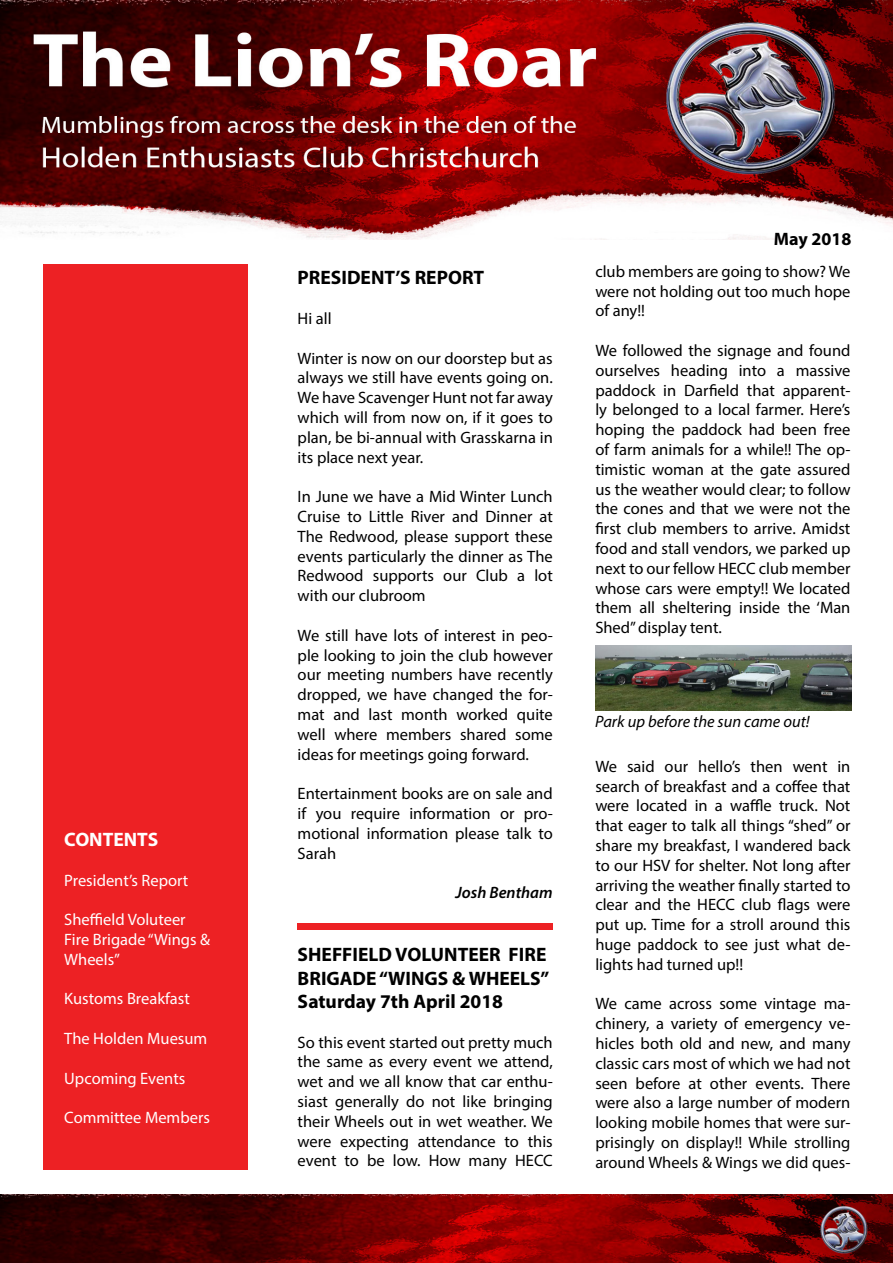
<style>
.page{position:relative;width:893px;height:1263px;background:#fff}
.page>*{position:absolute;margin:0;border:0;box-sizing:border-box;transform-origin:0 0}
.t1{font:700 19.5px/23.4px "Myriad Pro";color:#000}
.t2{font:700 19.5px "Myriad Pro";color:#fff}
.t3{font:700 18px "Myriad Pro";color:#000}
.t4{font:16.5px/19.8px "Myriad Pro";color:#000;text-align:justify}
.t5{font:16.5px/19.8px "Myriad Pro";color:#fff}
.t6{font:italic 16.5px "Myriad Pro";color:#000}
.t7{font:italic 600 16.5px "Myriad Pro";color:#000}
</style>
<div class="page">
<img style="left:0;top:1194px;width:893px;height:69px">
<img style="left:0;top:0;width:893px;height:239px">
<div style="left:43px;top:264px;width:205px;height:906px;background:#ed2124"></div>
<div style="left:298px;top:923px;width:255px;height:6px;background:#ed2124"></div>
<img style="left:595px;top:646px;width:256px;height:64px">
<p class="t2" style="left:64px;top:827px;width:96px">CONTENTS</p>
<p class="t5" style="left:64px;top:870px;width:126px">President’s Report</p>
<p class="t5" style="left:64px;top:909px;width:147px">Sheffield Voluteer<br>Fire Brigade “Wings &amp;<br>Wheels”</p>
<p class="t5" style="left:64px;top:989px;width:127px">Kustoms Breakfast</p>
<p class="t5" style="left:64px;top:1028px;width:145px">The Holden Muesum</p>
<p class="t5" style="left:64px;top:1068px;width:123px">Upcoming Events</p>
<p class="t5" style="left:64px;top:1107px;width:147px">Committee Members</p>
<p class="t1" style="left:298px;top:265px;width:188px">PRESIDENT’S REPORT</p>
<p class="t4" style="left:298px;top:308px;width:36px">Hi all</p>
<p class="t4" style="left:298px;top:348px;width:257px">Winter is now on our doorstep but as always we still have events going on.<br>We have Scavenger Hunt not far away which will from now on, if it goes to plan, be bi-annual with Grasskarna in its place next year.</p>
<p class="t4" style="left:298px;top:486px;width:257px">In June we have a Mid Winter Lunch Cruise to Little River and Dinner at The Redwood, please support these events particularly the dinner as The Redwood supports our Club a lot with our clubroom</p>
<p class="t4" style="left:298px;top:625px;width:257px">We still have lots of interest in peo&shy;ple looking to join the club however our meeting numbers have recently dropped, we have changed the for&shy;mat and last month worked quite well where members shared some ideas for meetings going forward.</p>
<p class="t4" style="left:298px;top:783px;width:257px">Entertainment books are on sale and if you require information or pro&shy;motional information please talk to Sarah</p>
<p class="t7" style="left:456px;top:882px;width:99px">Josh Bentham</p>
<p class="t1" style="left:298px;top:942px;width:253px">SHEFFIELD VOLUNTEER FIRE<br>BRIGADE “WINGS &amp; WHEELS”<br>Saturday 7th April 2018</p>
<p class="t4" style="left:298px;top:1032px;width:257px">So this event started out pretty much the same as every event we attend, wet and we all know that car enthu&shy;siast generally do not like bringing their Wheels out in wet weather. We were expecting attendance to this event to be low. How many HECC</p>
<p class="t3" style="left:774px;top:227px;width:79px">May 2018</p>
<p class="t4" style="left:595px;top:261px;width:257px">club members are going to show? We were not holding out too much hope of any!!</p>
<p class="t4" style="left:595px;top:340px;width:257px">We followed the signage and found ourselves heading into a massive paddock in Darfield that apparent&shy;ly belonged to a local farmer. Here’s hoping the paddock had been free of farm animals for a while!! The op&shy;timistic woman at the gate assured us the weather would clear; to follow the cones and that we were not the first club members to arrive. Amidst food and stall vendors, we parked up next to our fellow HECC club member whose cars were empty!! We located them all sheltering inside the ‘Man Shed” display tent.</p>
<p class="t6" style="left:595px;top:711px;width:216px">Park up before the sun came out!</p>
<p class="t4" style="left:595px;top:756px;width:257px">We said our hello’s then went in search of breakfast and a coffee that were located in a waffle truck. Not that eager to talk all things “shed” or share my breakfast, I wandered back to our HSV for shelter. Not long after arriving the weather finally started to clear and the HECC club flags were put up. Time for a stroll around this huge paddock to see just what de&shy;lights had turned up!!</p>
<p class="t4" style="left:595px;top:994px;width:257px">We came across some vintage ma&shy;chinery, a variety of emergency ve&shy;hicles both old and new, and many classic cars most of which we had not seen before at other events. There were also a large number of modern looking mobile homes that were sur&shy;prisingly on display!! While strolling around Wheels &amp; Wings we did ques-</p>
</div>
